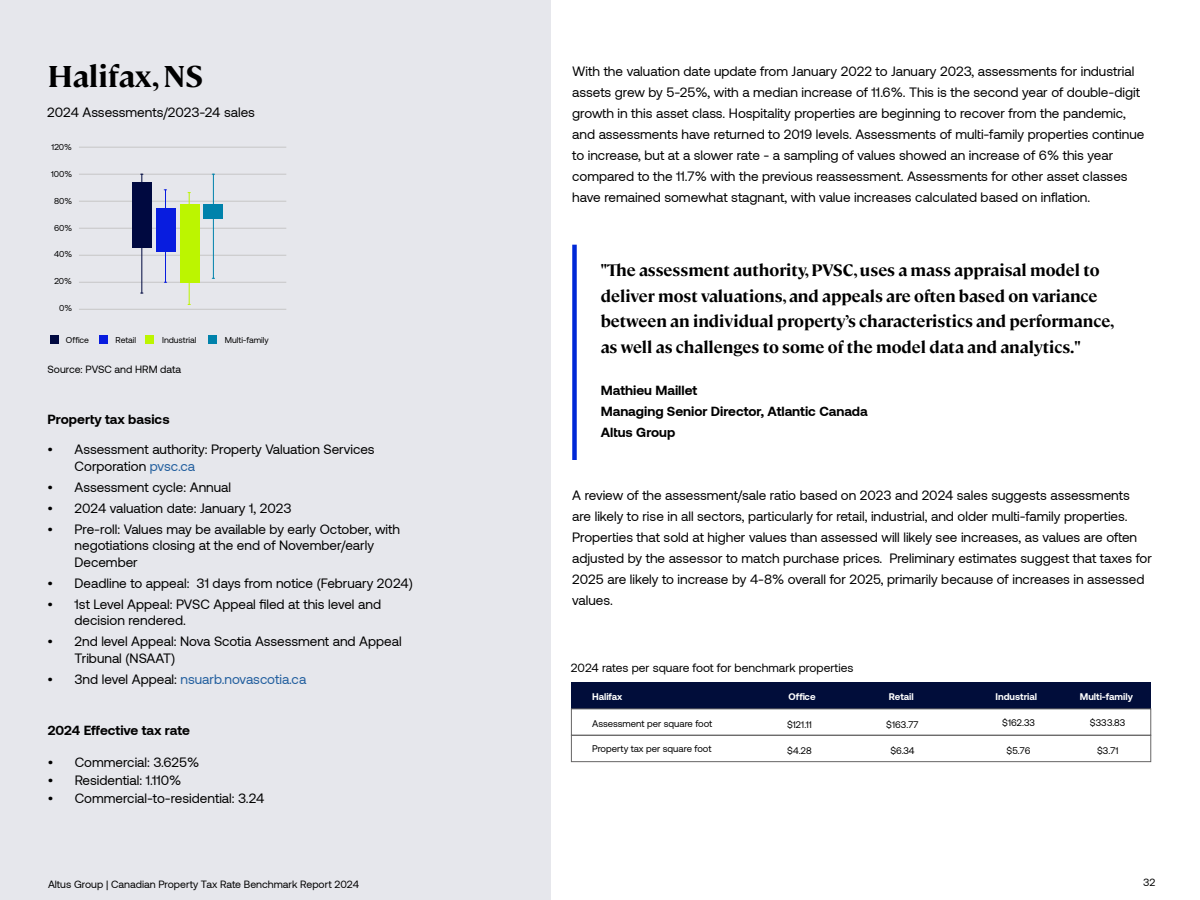
<style>
.page{position:relative;width:1200px;height:900px;background:#fff}
.page>*{position:absolute;margin:0;border:0;box-sizing:border-box;transform-origin:0 0}
.t1{font:700 30px "Cambon";color:#000}
.t2{font:700 16.5px/25.5px "Cambon";color:#000}
.t3{font:13.5px/21px "Aeonik";color:#000}
.t4{font:700 13.5px/21px "Aeonik";color:#000}
.t5{font:13.5px "Aeonik";color:#215e9e}
.t6{font:12px "Aeonik";color:#000}
.t7{font:10.5px "Aeonik";color:#000}
.t8{font:9.6px "Aeonik";color:#000}
.t9{font:700 9.6px "Aeonik";color:#fff}
.t10{font:8.55px "Aeonik";color:#000}
.s1{color:#215e9e}
.s2{color:#000}
</style>
<div class="page">
<div style="left:0;top:0;width:550px;height:900px;background:#e6e7ec"></div>
<div style="left:50px;top:336px;width:9px;height:8px;background:#000940"></div>
<div style="left:99px;top:336px;width:9px;height:8px;background:#081cdf"></div>
<div style="left:146px;top:336px;width:8px;height:8px;background:#bcf500"></div>
<div style="left:209px;top:336px;width:8px;height:8px;background:#0082ab"></div>
<hr style="left:79px;top:309px;width:207px;height:1px;background:#c6c6c6">
<hr style="left:79px;top:282px;width:207px;height:1px;background:#c6c6c6">
<hr style="left:79px;top:255px;width:207px;height:1px;background:#c6c6c6">
<hr style="left:79px;top:228px;width:207px;height:1px;background:#c6c6c6">
<hr style="left:79px;top:201px;width:207px;height:1px;background:#c6c6c6">
<hr style="left:79px;top:174px;width:207px;height:1px;background:#c6c6c6">
<hr style="left:79px;top:147px;width:207px;height:1px;background:#c6c6c6">
<div style="left:133px;top:183px;width:19px;height:65px;background:#000940"></div>
<div style="left:156px;top:208px;width:20px;height:43px;background:#081cdf"></div>
<div style="left:180px;top:204px;width:19px;height:78px;background:#bcf500"></div>
<div style="left:204px;top:204px;width:19px;height:15px;background:#0082ab"></div>
<hr style="left:141px;top:174px;width:1px;height:119px;background:#000940">
<hr style="left:165px;top:190px;width:1px;height:92px;background:#081cdf">
<hr style="left:189px;top:193px;width:1px;height:111px;background:#bcf500">
<hr style="left:213px;top:174px;width:1px;height:104px;background:#0082ab">
<div style="left:571px;top:682px;width:580px;height:27px;background:#010d3a"></div>
<div style="left:571px;top:735px;width:580px;height:27px;border:1px solid #666565"></div>
<div style="left:572px;top:245px;width:5px;height:215px;background:#0028d7"></div>
<h1 class="t1" style="left:48px;top:55px;width:157px">Halifax, NS</h1>
<p class="t10" style="left:51px;top:68px;width:22px">180%</p>
<p class="t3" style="left:572px;top:61px;width:574px">With the valuation date update from January 2022 to January 2023, assessments for industrial assets grew by 5-25%, with a median increase of 11.6%. This is the second year of double-digit growth in this asset class. Hospitality properties are beginning to recover from the pandemic, and assessments have returned to 2019 levels. Assessments of multi-family properties continue to increase, but at a slower rate - a sampling of values showed an increase of 6% this year compared to the 11.7% with the previous reassessment. Assessments for other asset classes have remained somewhat stagnant, with value increases calculated based on inflation.</p>
<p class="t10" style="left:45px;top:70px;width:22px">140%</p>
<p class="t3" style="left:47px;top:102px;width:209px">2024 Assessments/2023-24 sales</p>
<p class="t10" style="left:52px;top:143px;width:22px">120%</p>
<p class="t10" style="left:51px;top:170px;width:23px">100%</p>
<p class="t10" style="left:54px;top:196px;width:20px">80%</p>
<p class="t10" style="left:54px;top:223px;width:20px">60%</p>
<p class="t10" style="left:54px;top:250px;width:20px">40%</p>
<p class="t10" style="left:54px;top:277px;width:19px">20%</p>
<p class="t10" style="left:59px;top:303px;width:15px">0%</p>
<p class="t10" style="left:66px;top:335px;width:24px">Office</p>
<p class="t10" style="left:116px;top:335px;width:22px">Retail</p>
<p class="t10" style="left:162px;top:335px;width:36px">Industrial</p>
<p class="t10" style="left:225px;top:335px;width:45px">Multi-family</p>
<p class="t7" style="left:48px;top:363px;width:135px">Source: PVSC and HRM data</p>
<p class="t4" style="left:48px;top:409px;width:124px">Property tax basics</p>
<p class="t3" style="left:75px;top:441px;width:302px;line-height:16.5px;text-indent:-27px">• Assessment authority: Property Valuation Services<br>Corporation <span class="s1">pvsc.ca</span></p>
<p class="t3" style="left:48px;top:477px;width:185px">• Assessment cycle: Annual</p>
<p class="t3" style="left:48px;top:498px;width:246px">• 2024 valuation date: January 1, 2023</p>
<p class="t3" style="left:75px;top:521px;width:327px;line-height:16.5px;text-indent:-27px">• Pre-roll: Values may be available by early October, with negotiations closing at the end of November/early<br>December</p>
<p class="t3" style="left:48px;top:573px;width:367px">• Deadline to appeal: 31 days from notice (February 2024)</p>
<p class="t3" style="left:75px;top:596px;width:308px;line-height:16.5px;text-indent:-27px">• 1st Level Appeal: PVSC Appeal filed at this level and decision rendered.</p>
<p class="t3" style="left:75px;top:633px;width:329px;line-height:16.5px;text-indent:-27px">• 2nd level Appeal: Nova Scotia Assessment and Appeal<br>Tribunal (NSAAT)</p>
<p class="t5" style="left:48px;top:672px;width:260px"><span class="s2">• 3nd level Appeal:</span> nsuarb.novascotia.ca</p>
<p class="t4" style="left:48px;top:720px;width:144px">2024 Effective tax rate</p>
<p class="t3" style="left:48px;top:752px;width:153px">• Commercial: 3.625%</p>
<p class="t3" style="left:48px;top:770px;width:135px">• Residential: 1.110%</p>
<p class="t3" style="left:48px;top:788px;width:218px">• Commercial-to-residential: 3.24</p>
<p class="t7" style="left:48px;top:879px;width:313px">Altus Group | Canadian Property Tax Rate Benchmark Report 2024</p>
<p class="t2" style="left:601px;top:256px;width:515px">"The assessment authority, PVSC, uses a mass appraisal model to deliver most valuations, and appeals are often based on variance between an individual property’s characteristics and performance, as well as challenges to some of the model data and analytics."</p>
<p class="t4" style="left:601px;top:379px;width:269px">Mathieu Maillet<br>Managing Senior Director, Atlantic Canada<br>Altus Group</p>
<p class="t3" style="left:572px;top:485px;width:581px">A review of the assessment/sale ratio based on 2023 and 2024 sales suggests assessments are likely to rise in all sectors, particularly for retail, industrial, and older multi-family properties.<br>Properties that sold at higher values than assessed will likely see increases, as values are often adjusted by the assessor to match purchase prices. Preliminary estimates suggest that taxes for 2025 are likely to increase by 4-8% overall for 2025, primarily because of increases in assessed values.</p>
<p class="t3" style="left:619px;top:572px;width:527px">Figur 3.14: Halifax Benchmark properties: Median assessments and taxes per square foot</p>
<p class="t6" style="left:571px;top:661px;width:284px">2024 rates per square foot for benchmark properties</p>
<p class="t9" style="left:592px;top:691px;width:32px">Halifax</p>
<p class="t8" style="left:592px;top:718px;width:122px">Assessment per square foot</p>
<p class="t8" style="left:787px;top:719px;width:26px">$121.11</p>
<p class="t9" style="left:789px;top:691px;width:28px">Office</p>
<p class="t8" style="left:592px;top:744px;width:121px">Property tax per square foot</p>
<p class="t8" style="left:787px;top:745px;width:26px">$4.28</p>
<p class="t9" style="left:889px;top:691px;width:26px">Retail</p>
<p class="t8" style="left:886px;top:719px;width:34px">$163.77</p>
<p class="t8" style="left:891px;top:745px;width:26px">$6.34</p>
<p class="t9" style="left:996px;top:691px;width:43px">Industrial</p>
<p class="t8" style="left:1002px;top:718px;width:34px">$162.33</p>
<p class="t8" style="left:1007px;top:745px;width:25px">$5.76</p>
<p class="t9" style="left:1080px;top:692px;width:55px">Multi-family</p>
<p class="t8" style="left:1090px;top:718px;width:37px">$333.83</p>
<p class="t8" style="left:1097px;top:745px;width:23px">$3.71</p>
<p class="t7" style="left:1143px;top:876px;width:14px">32</p>
</div>
